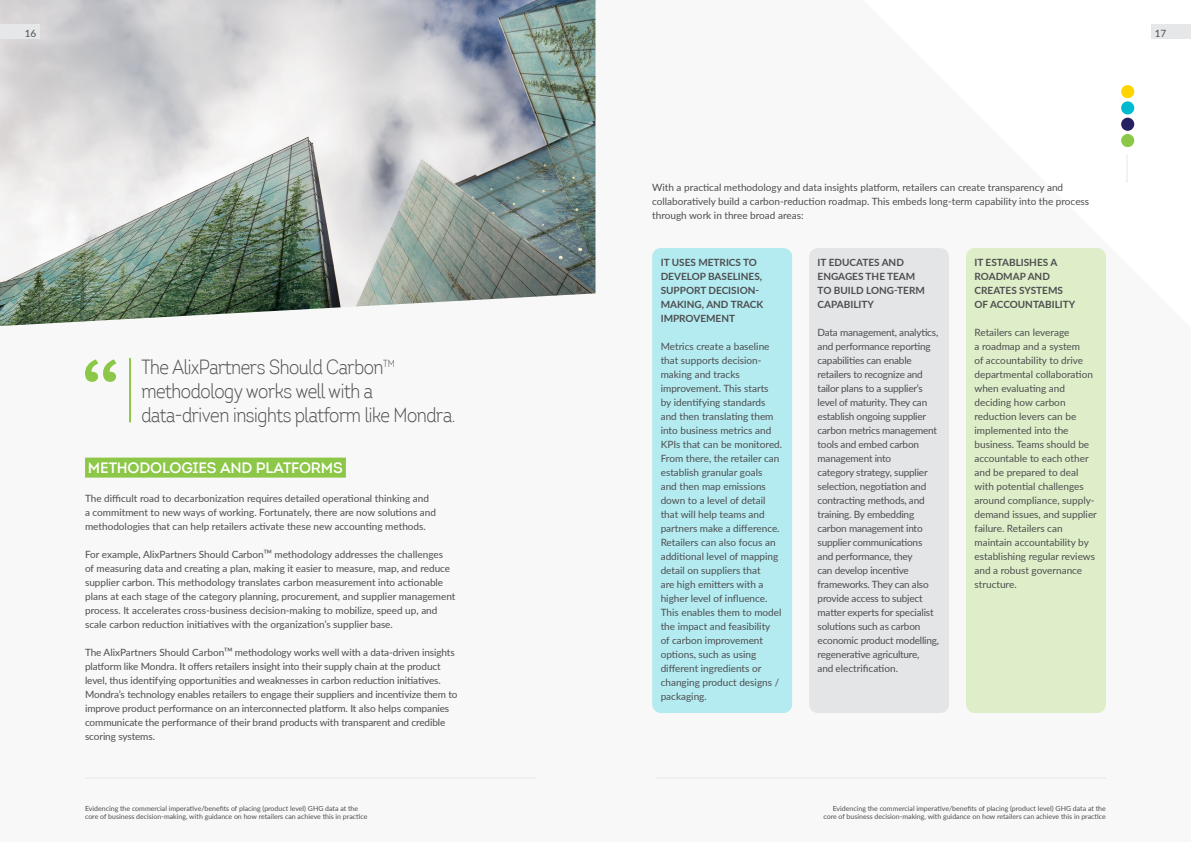
<style>
.page{position:relative;width:1191px;height:842px;background:#fff}
.page>*{position:absolute;margin:0;border:0;box-sizing:border-box;transform-origin:0 0}
.t1{font:300 20px/24px "Intro Cond";letter-spacing:-.02em;color:#4d4d4f}
.t2{font:15px "Intro Semi Bold Caps";letter-spacing:-.015em;color:#fff}
.t3{font:10px/14px "Lato";color:#4d4d4f}
.t4{font:10px/14px "Lato";letter-spacing:-.02em;color:#4d4d4f}
.t5{font:700 10px/14px "Lato";color:#4d4d4f}
.t6{font:7px/8.4px "Lato";color:#4d4d4f;text-align:right}
</style>
<div class="page">
<img style="left:0;top:0;width:595px;height:326px">
<div style="left:85px;top:458px;width:261px;height:20px;background:#8cc747"></div>
<div style="left:652px;top:248px;width:140px;height:465px;background:#b3ebf0;border-radius:9px"></div>
<div style="left:809px;top:248px;width:140px;height:465px;background:#e4e5e6;border-radius:9px"></div>
<div style="left:966px;top:248px;width:140px;height:465px;background:#ddeec8;border-radius:9px"></div>
<hr style="left:129px;top:359px;width:2px;height:63px;background:#8cc747">
<svg style="left:85px;top:359px;width:31px;height:23px"></svg>
<hr style="left:655px;top:778px;width:451px;height:1px;background:#e6e7e8">
<svg style="left:1126px;top:155px;width:1px;height:28px"></svg>
<div style="left:1121px;top:85px;width:13px;height:13px;background:#ffd400;border-radius:50%"></div>
<div style="left:1121px;top:118px;width:13px;height:13px;background:#262262;border-radius:50%"></div>
<div style="left:1121px;top:101px;width:13px;height:13px;background:#00bbce;border-radius:50%"></div>
<div style="left:1121px;top:134px;width:13px;height:13px;background:#8cc747;border-radius:50%"></div>
<div style="left:1150px;top:24px;width:41px;height:15px;background:#e6e7e8"></div>
<hr style="left:85px;top:778px;width:450px;height:1px;background:#e6e7e8">
<div style="left:0;top:24px;width:40px;height:15px;background:#e6e7e8"></div>
<p class="t3" style="left:25px;top:25px;width:13px">16</p>
<h1 class="t1" style="left:141px;top:354px;width:315px">The AlixPartners Should Carbon<sup>TM </sup>methodology works well with a data-driven insights platform like Mondra.</h1>
<h2 class="t2" style="left:88px;top:459px;width:256px">METHODOLOGIES AND PLATFORMS</h2>
<p class="t3" style="left:85px;top:490px;width:352px">The difficult road to decarbonization requires detailed operational thinking and a commitment to new ways of working. Fortunately, there are now solutions and methodologies that can help retailers activate these new accounting methods.</p>
<p class="t3" style="left:85px;top:547px;width:372px">For example, AlixPartners Should CarbonTM methodology addresses the challenges<br>of measuring data and creating a plan, making it easier to measure, map, and reduce supplier carbon. This methodology translates carbon measurement into actionable plans at each stage of the category planning, procurement, and supplier management process. It accelerates cross-business decision-making to mobilize, speed up, and scale carbon reduction initiatives with the organization’s supplier base.</p>
<p class="t3" style="left:85px;top:645px;width:374px">The AlixPartners Should CarbonTM methodology works well with a data-driven insights platform like Mondra. It offers retailers insight into their supply chain at the product level, thus identifying opportunities and weaknesses in carbon reduction initiatives.<br>Mondra’s technology enables retailers to engage their suppliers and incentivize them to improve product performance on an interconnected platform. It also helps companies communicate the performance of their brand products with transparent and credible scoring systems.</p>
<p class="t6" style="left:85px;top:804px;width:284px;text-align:left">Evidencing the commercial imperative/benefits of placing (product level) GHG data at the core of business decision-making, with guidance on how retailers can achieve this in practice</p>
<p class="t3" style="left:1154px;top:25px;width:13px">17</p>
<p class="t3" style="left:652px;top:180px;width:438px">With a practical methodology and data insights platform, retailers can create transparency and collaboratively build a carbon-reduction roadmap. This embeds long-term capability into the process through work in three broad areas:</p>
<p class="t5" style="left:660px;top:255px;width:104px">IT USES METRICS TO<br>DEVELOP BASELINES,<br>SUPPORT DECISION-<br>MAKING, AND TRACK<br>IMPROVEMENT</p>
<p class="t3" style="left:660px;top:339px;width:123px">Metrics create a baseline that supports decision&shy;making and tracks improvement. This starts<br>by identifying standards and then translating them into business metrics and<br>KPIs that can be monitored.<br>From there, the retailer can establish granular goals<br>and then map emissions down to a level of detail that will help teams and partners make a difference.<br>Retailers can also focus an additional level of mapping detail on suppliers that<br>are high emitters with a higher level of influence.<br>This enables them to model the impact and feasibility<br>of carbon improvement options, such as using different ingredients or changing product designs / packaging.</p>
<p class="t5" style="left:817px;top:255px;width:109px">IT EDUCATES AND<br>ENGAGES THE TEAM<br>TO BUILD LONG-TERM<br>CAPABILITY</p>
<p class="t4" style="left:817px;top:325px;width:123px">Data management, analytics, and performance reporting capabilities can enable retailers to recognize and tailor plans to a supplier’s level of maturity. They can establish ongoing supplier carbon metrics management tools and embed carbon management into<br>category strategy, supplier selection, negotiation and contracting methods, and training. By embedding carbon management into supplier communications and performance, they<br>can develop incentive frameworks. They can also provide access to subject matter experts for specialist solutions such as carbon economic product modelling, regenerative agriculture,<br>and electrification.</p>
<p class="t5" style="left:974px;top:255px;width:102px">IT ESTABLISHES A<br>ROADMAP AND<br>CREATES SYSTEMS<br>OF ACCOUNTABILITY</p>
<p class="t3" style="left:974px;top:325px;width:124px">Retailers can leverage<br>a roadmap and a system<br>of accountability to drive departmental collaboration when evaluating and deciding how carbon reduction levers can be implemented into the business. Teams should be accountable to each other and be prepared to deal with potential challenges around compliance, supply&shy;demand issues, and supplier failure. Retailers can maintain accountability by establishing regular reviews and a robust governance structure.</p>
<p class="t6" style="left:823px;top:804px;width:284px">Evidencing the commercial imperative/benefits of placing (product level) GHG data at the core of business decision-making, with guidance on how retailers can achieve this in practice</p>
</div>
